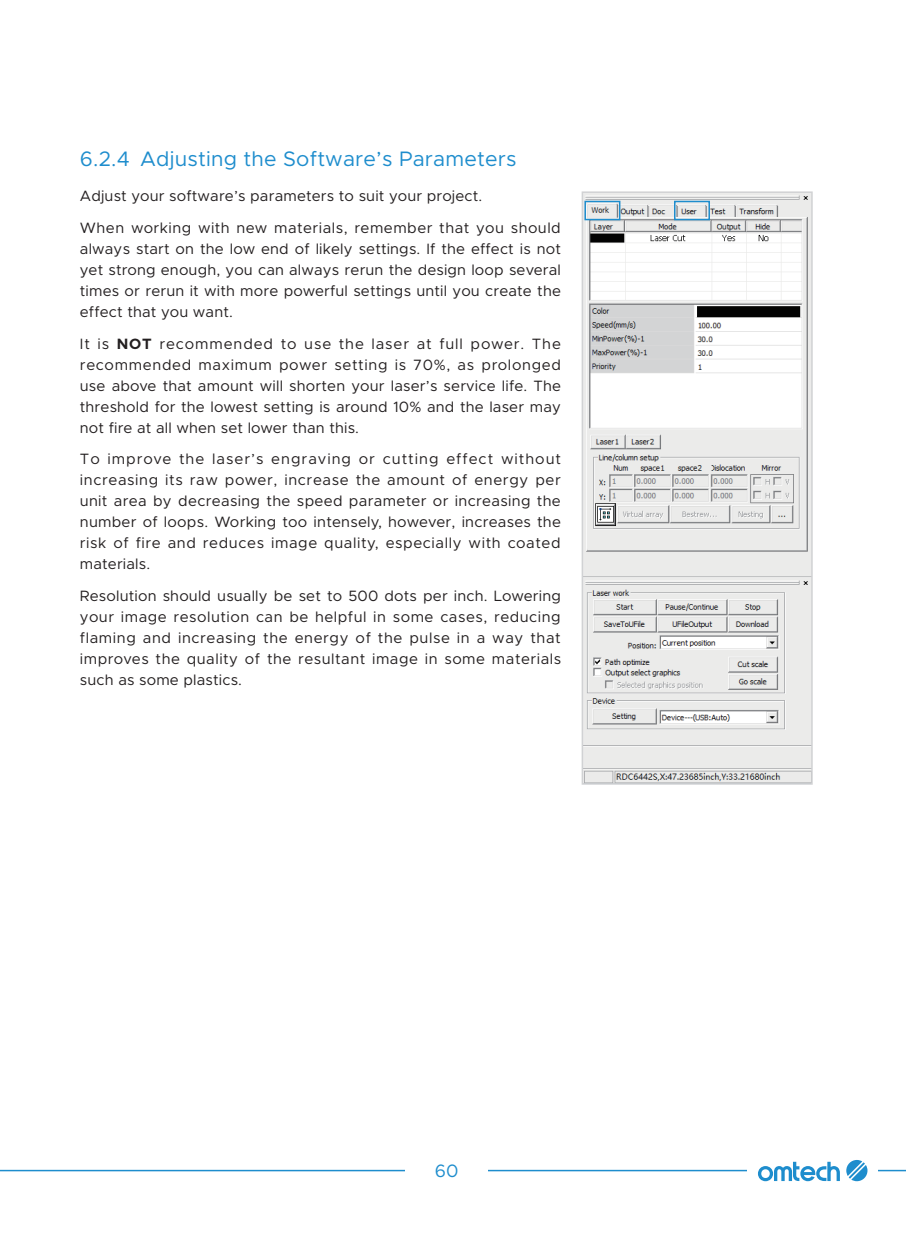
<style>
.page{position:relative;width:906px;height:1238px;background:#fff}
.page>*{position:absolute;margin:0;border:0;box-sizing:border-box;transform-origin:0 0}
.t1{font:21px "Metropolis";letter-spacing:.01em;color:#1e8dcd}
.t2{font:18px "Metropolis";color:#1e8dcd}
.t3{font:15px/21px "Metropolis";letter-spacing:.01em;color:#231f20;text-align:justify}
.s1{font-weight:700}
</style>
<div class="page">
<hr style="left:0;top:1169px;width:906px;height:2px;background:#1e8dcd">
<div style="left:747px;top:1149px;width:131px;height:42px;background:#fff"></div>
<svg style="left:758px;top:1161px;width:82px;height:20px"></svg>
<svg style="left:846px;top:1160px;width:21px;height:21px"></svg>
<div style="left:405px;top:1161px;width:83px;height:18px;background:#fff"></div>
<img style="left:584px;top:194px;width:225px;height:587px">
<div style="left:581px;top:191px;width:231px;height:593px;border:2px solid #d1d2d4"></div>
<div style="left:584px;top:201px;width:36px;height:19px;border:2px solid #1e8dcd"></div>
<div style="left:674px;top:201px;width:36px;height:19px;border:2px solid #1e8dcd"></div>
<h1 class="t1" style="left:80px;top:145px;width:438px">6.2.4 Adjusting the Software’s Parameters</h1>
<p class="t3" style="left:80px;top:180px;width:482px;line-height:31.7px">Adjust your software’s parameters to suit your project.<br>When working with new materials, remember that you should</p>
<p class="t3" style="left:80px;top:238px;width:482px">always start on the low end of likely settings. If the effect is not yet strong enough, you can always rerun the design loop several times or rerun it with more powerful settings until you create the effect that you want.</p>
<p class="t3" style="left:80px;top:333px;width:483px">It is <span class="s1">NOT</span> recommended to use the laser at full power. The recommended maximum power setting is 70%, as prolonged use above that amount will shorten your laser’s service life. The threshold for the lowest setting is around 10% and the laser may not fire at all when set lower than this.</p>
<p class="t3" style="left:80px;top:448px;width:483px">To improve the laser’s engraving or cutting effect without increasing its raw power, increase the amount of energy per unit area by decreasing the speed parameter or increasing the number of loops. Working too intensely, however, increases the risk of fire and reduces image quality, especially with coated materials.</p>
<p class="t3" style="left:80px;top:585px;width:483px">Resolution should usually be set to 500 dots per inch. Lowering your image resolution can be helpful in some cases, reducing flaming and increasing the energy of the pulse in a way that improves the quality of the resultant image in some materials such as some plastics.</p>
<p class="t2" style="left:435px;top:1159px;width:25px">60</p>
</div>
